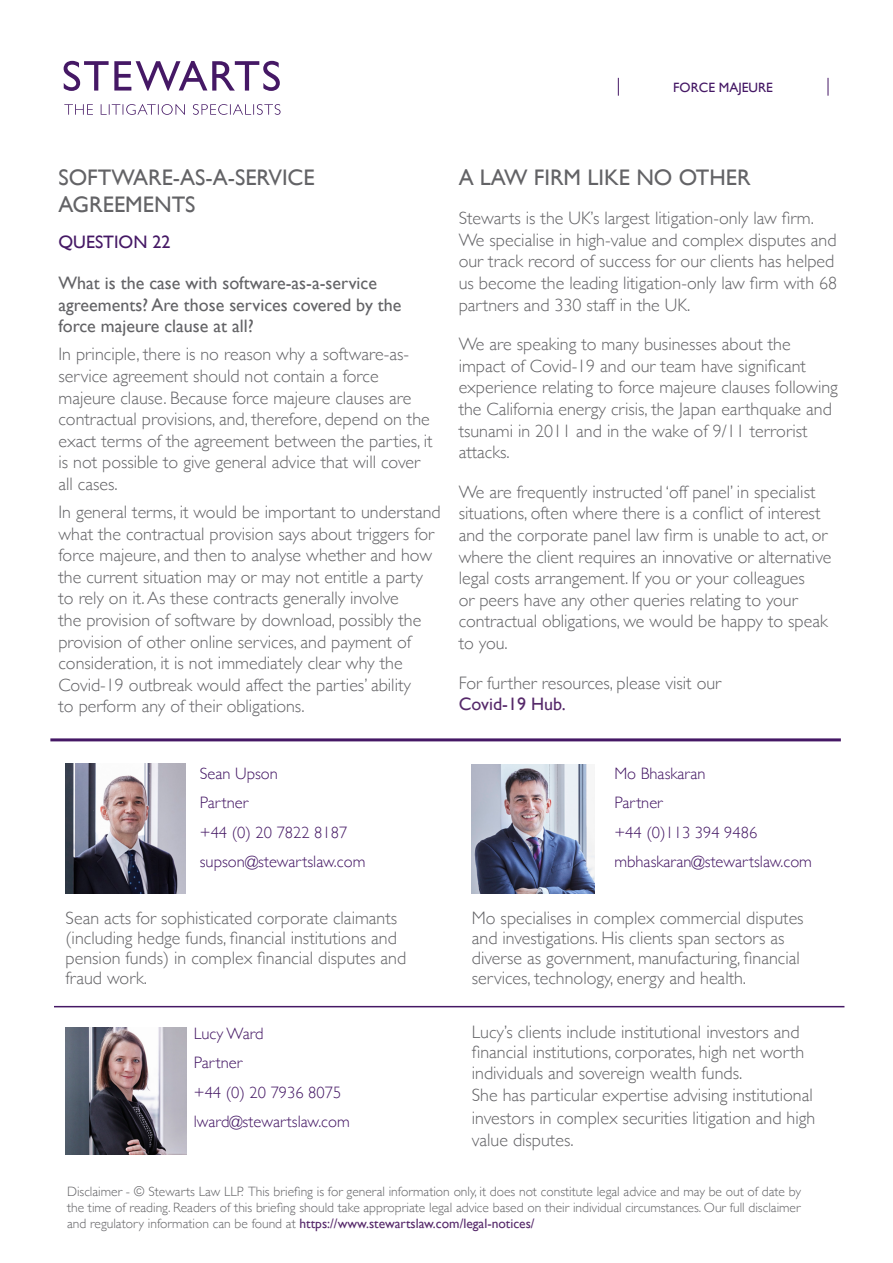
<style>
.page{position:relative;width:893px;height:1263px;background:#fff}
.page>*{position:absolute;margin:0;border:0;box-sizing:border-box;transform-origin:0 0}
.t1{font:22.5px/27px "Gill Sans";color:#636366}
.Body_Copy{font:300 18px/21.6px "Gill Sans";color:#636366}
.t2{font:18px/21.6px "Gill Sans";color:#636366}
.t3{font:18px "Gill Sans";color:#451865}
.Bullets{font:300 16.5px "Gill Sans";color:#451865}
.t4{font:300 13.5px/16.2px "Gill Sans";color:#636366;text-align:justify}
.t5{font:13.5px "Gill Sans";color:#451865}
.t6{font:300 9.75px/12px "Gill Sans";color:#636366;text-align:center}
.s1{font-weight:400;color:#56296a}
</style>
<div class="page">
<svg style="left:64px;top:104px;width:217px;height:11px"></svg>
<svg style="left:64px;top:61px;width:216px;height:30px"></svg>
<svg style="left:618px;top:78px;width:1px;height:18px"></svg>
<svg style="left:828px;top:78px;width:1px;height:18px"></svg>
<hr style="left:50px;top:738px;width:791px;height:3px;background:#451865">
<img style="left:472px;top:765px;width:122px;height:128px">
<img style="left:65px;top:764px;width:121px;height:129px">
<img style="left:66px;top:1027px;width:120px;height:128px">
<hr style="left:54px;top:1006px;width:790px;height:1px;background:#451865">
<p class="t5" style="left:673px;top:80px;width:101px">FORCE MAJEURE</p>
<p class="t1" style="left:58px;top:163px;width:258px">SOFTWARE-AS-A-SERVICE<br>AGREEMENTS</p>
<p class="t3" style="left:58px;top:232px;width:114px">QUESTION 22</p>
<p class="t2" style="left:58px;top:272px;width:345px">What is the case with software-as-a-service agreements? Are those services covered by the force majeure clause at all?</p>
<p class="Body_Copy" style="left:58px;top:343px;width:376px">In principle, there is no reason why a software-as&shy;service agreement should not contain a force majeure clause. Because force majeure clauses are contractual provisions, and, therefore, depend on the exact terms of the agreement between the parties, it is not possible to give general advice that will cover all cases.</p>
<p class="Body_Copy" style="left:58px;top:500px;width:384px">In general terms, it would be important to understand what the contractual provision says about triggers for force majeure, and then to analyse whether and how the current situation may or may not entitle a party to rely on it. As these contracts generally involve<br>the provision of software by download, possibly the provision of other online services, and payment of consideration, it is not immediately clear why the Covid-19 outbreak would affect the parties’ ability<br>to perform any of their obligations.</p>
<p class="t1" style="left:459px;top:163px;width:293px">A LAW FIRM LIKE NO OTHER</p>
<p class="Body_Copy" style="left:459px;top:207px;width:380px">Stewarts is the UK’s largest litigation-only law firm.<br>We specialise in high-value and complex disputes and our track record of success for our clients has helped us become the leading litigation-only law firm with 68 partners and 330 staff in the UK.</p>
<p class="Body_Copy" style="left:459px;top:333px;width:381px">We are speaking to many businesses about the impact of Covid-19 and our team have significant experience relating to force majeure clauses following the California energy crisis, the Japan earthquake and tsunami in 2011 and in the wake of 9/11 terrorist attacks.</p>
<p class="Body_Copy" style="left:459px;top:480px;width:374px">We are frequently instructed ‘off panel’ in specialist situations, often where there is a conflict of interest and the corporate panel law firm is unable to act, or where the client requires an innovative or alternative legal costs arrangement. If you or your colleagues<br>or peers have any other queries relating to your contractual obligations, we would be happy to speak to you.</p>
<p class="Body_Copy" style="left:459px;top:671px;width:264px">For further resources, please visit our<br><span class="s1">Covid-19 Hub.</span></p>
<p class="Bullets" style="left:200px;top:760px;width:80px">Sean Upson</p>
<p class="Bullets" style="left:200px;top:790px;width:50px">Partner</p>
<p class="Bullets" style="left:200px;top:819px;width:149px">+44 (0) 20 7822 8187</p>
<p class="Bullets" style="left:200px;top:849px;width:167px">supson@stewartslaw.com</p>
<p class="Body_Copy" style="left:66px;top:907px;width:342px;line-height:20.2px">Sean acts for sophisticated corporate claimants (including hedge funds, financial institutions and pension funds) in complex financial disputes and fraud work.</p>
<p class="Bullets" style="left:614px;top:760px;width:93px">Mo Bhaskaran</p>
<p class="Bullets" style="left:614px;top:790px;width:50px">Partner</p>
<p class="Bullets" style="left:614px;top:819px;width:144px">+44 (0)113 394 9486</p>
<p class="Bullets" style="left:614px;top:849px;width:199px">mbhaskaran@stewartslaw.com</p>
<p class="Body_Copy" style="left:472px;top:907px;width:333px;line-height:20.2px">Mo specialises in complex commercial disputes and investigations. His clients span sectors as diverse as government, manufacturing, financial services, technology, energy and health.</p>
<p class="Body_Copy" style="left:472px;top:1021px;width:334px;line-height:20.2px">Lucy’s clients include institutional investors and financial institutions, corporates, high net worth individuals and sovereign wealth funds.</p>
<p class="Body_Copy" style="left:472px;top:1083px;width:345px;line-height:22.5px">She has particular expertise advising institutional investors in complex securities litigation and high value disputes.</p>
<p class="t4" style="left:67px;top:1182px;width:736px">Disclaimer - © Stewarts Law LLP. This briefing is for general information only, it does not constitute legal advice and may be out of date by the time of reading. Readers of this briefing should take appropriate legal advice based on their individual circumstances. Our full disclaimer and regulatory information can be found at <span class="s1">https://www.stewartslaw.com/legal-notices/</span></p>
<p class="Bullets" style="left:194px;top:1020px;width:71px">Lucy Ward</p>
<p class="Bullets" style="left:194px;top:1050px;width:50px">Partner</p>
<p class="Bullets" style="left:194px;top:1079px;width:149px">+44 (0) 20 7936 8075</p>
<p class="Bullets" style="left:194px;top:1109px;width:157px">lward@stewartslaw.com</p>
<p class="t6" style="left:332px;top:1192px;width:231px">Stewarts Law LLP 5 New Street Square, London EC4A 3BF +44(0)20 7822 8000 | stewartslaw.com</p>
</div>
